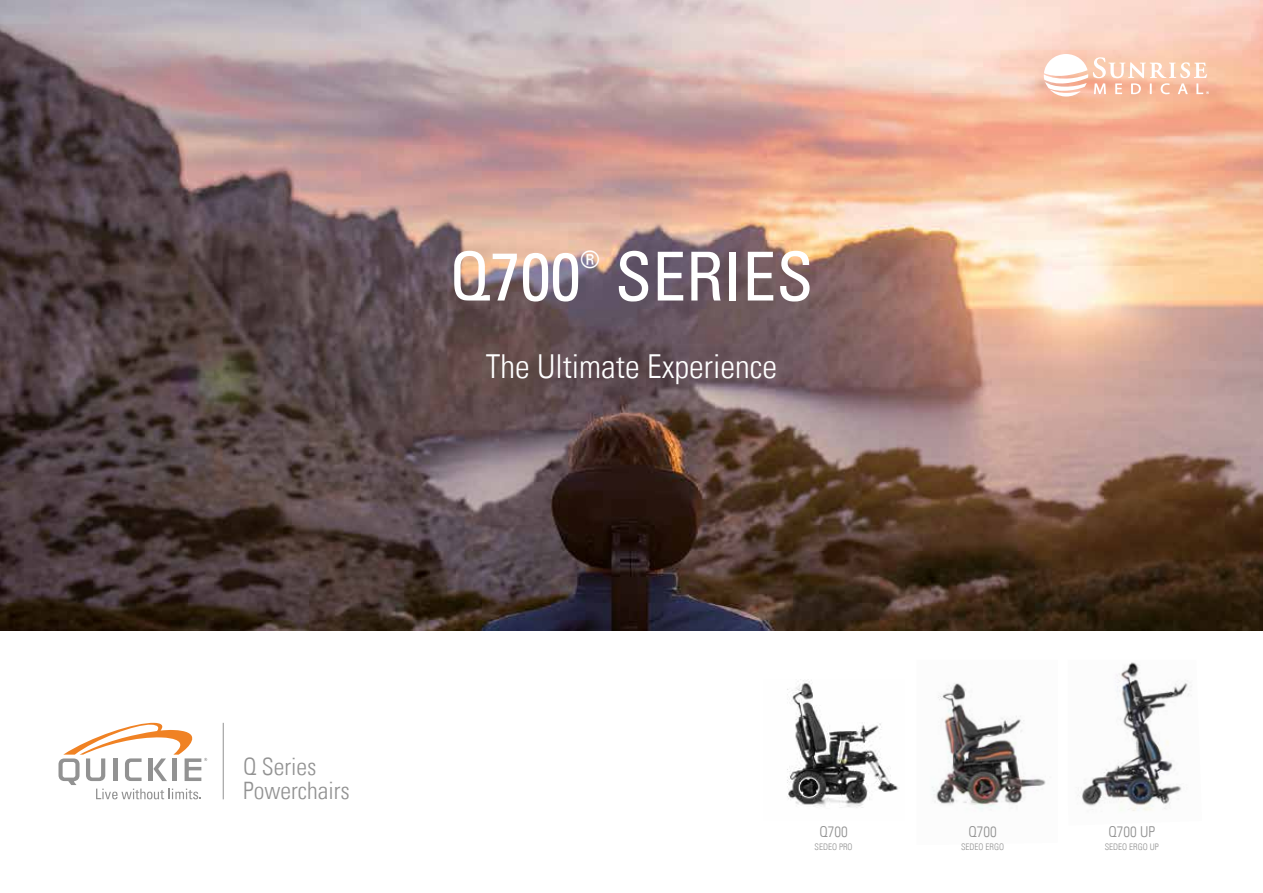
<style>
.page{position:relative;width:1263px;height:893px;background:#fff}
.page>*{position:absolute;margin:0;border:0;box-sizing:border-box;transform-origin:0 0}
.t1{font:condensed 67.5px "Univers Com 57";color:#fff}
.t2{font:33px "Univers Com 47 Light Cond";color:#fff}
.t3{font:24px/24px "Univers Com 47 Light Cond";color:#929292}
.t4{font:condensed 24px "Univers Com 57";color:#fff}
.t5{font:15px "Univers Com 47 Light Cond";color:#929292}
.t6{font:9px "Univers Com 47 Light Cond";color:#929292}
</style>
<div class="page">
<img style="left:1077px;top:662px;width:115px;height:149px">
<img style="left:932px;top:683px;width:114px;height:127px">
<img style="left:787px;top:679px;width:112px;height:129px">
<img style="left:0;top:0;width:1263px;height:630px">
<svg style="left:1044px;top:54px;width:165px;height:43px"></svg>
<svg style="left:59px;top:722px;width:148px;height:77px"></svg>
<hr style="left:223px;top:723px;width:1px;height:76px;background:#929292">
<h1 class="t1" style="left:449px;top:234px;width:133px">Q700</h1>
<h3 class="t4" style="left:580px;top:244px;width:21px">®</h3>
<h1 class="t1" style="left:615px;top:234px;width:200px">SERIES</h1>
<h2 class="t2" style="left:486px;top:347px;width:293px">The Ultimate Experience</h2>
<h3 class="t3" style="left:243px;top:755px;width:108px">Q Series<br>Powerchairs</h3>
<h3 class="t5" style="left:819px;top:823px;width:30px">Q700</h3>
<p class="t6" style="left:815px;top:841px;width:39px">SEDEO PRO</p>
<h3 class="t5" style="left:968px;top:823px;width:30px">Q700</h3>
<h3 class="t5" style="left:1108px;top:823px;width:48px">Q700 UP</h3>
<p class="t6" style="left:961px;top:841px;width:45px">SEDEO ERGO</p>
<p class="t6" style="left:1105px;top:841px;width:55px">SEDEO ERGO UP</p>
</div>
